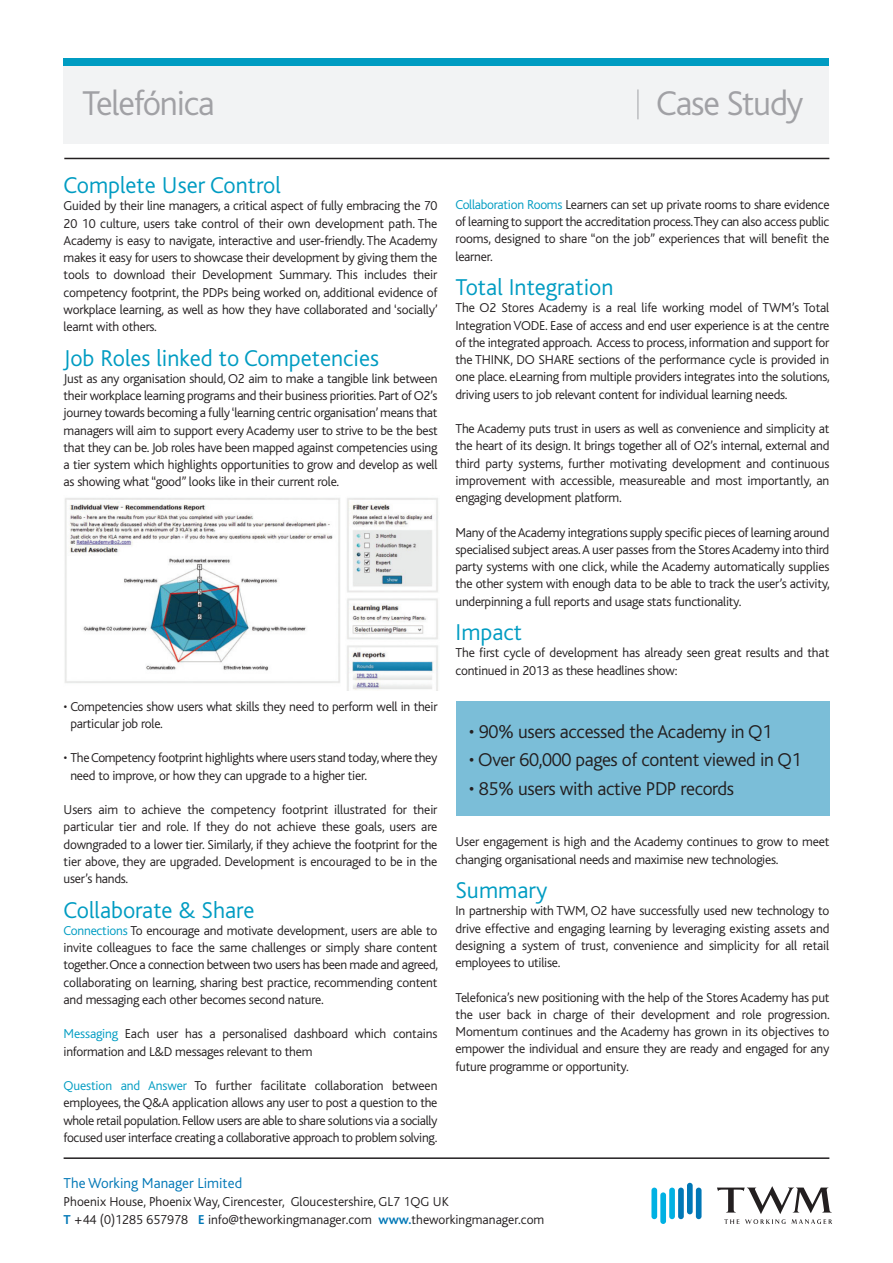
<style>
.page{position:relative;width:893px;height:1263px;background:#fff}
.page>*{position:absolute;margin:0;border:0;box-sizing:border-box;transform-origin:0 0}
.t1{font:300 36px "Bliss";letter-spacing:-.035em;color:#a1a1a5}
.t2{font:300 24px "Bliss";color:#009cc2}
.t3{font:300 19.5px "Bliss";letter-spacing:-.02em;color:#231f20}
.t4{font:300 15px "Bliss";color:#0077b6}
.t5{font:300 13.5px/17.2px "Bliss";letter-spacing:-.02em;color:#231f20;text-align:justify}
.t6{font:300 13.5px/18px "Bliss";color:#231f20}
.s1{color:#009cc2}
.s2{font-weight:700;color:#0077b6}
</style>
<div class="page">
<div style="left:456px;top:702px;width:373px;height:114px;background:#7bbed8"></div>
<div style="left:64px;top:65px;width:765px;height:79px;background:#f2f3f4"></div>
<hr style="left:64px;top:158px;width:765px;height:1px;background:#231f20">
<hr style="left:64px;top:1157px;width:765px;height:2px;background:#231f20">
<div style="left:64px;top:58px;width:765px;height:7px;background:#009cc2"></div>
<hr style="left:637px;top:89px;width:1px;height:30px;background:#a1a1a5">
<div style="left:651px;top:1188px;width:6px;height:31px;background:#00b1e3;border-radius:3px"></div>
<div style="left:660px;top:1192px;width:6px;height:32px;background:#00b1e3;border-radius:3px"></div>
<div style="left:669px;top:1188px;width:6px;height:31px;background:#00b1e3;border-radius:3px"></div>
<div style="left:678px;top:1188px;width:5px;height:31px;background:#0077b6;border-radius:3px"></div>
<div style="left:687px;top:1183px;width:5px;height:31px;background:#0077b6;border-radius:3px"></div>
<div style="left:695px;top:1188px;width:6px;height:31px;background:#0077b6;border-radius:3px"></div>
<svg style="left:717px;top:1186px;width:115px;height:38px"></svg>
<img style="left:65px;top:498px;width:373px;height:192px">
<h1 class="t1" style="left:82px;top:90px;width:134px">Telefónica</h1>
<h1 class="t1" style="left:656px;top:90px;width:149px">Case Study</h1>
<h2 class="t2" style="left:64px;top:176px;width:219px">Complete User Control</h2>
<p class="t5" style="left:64px;top:199px;width:376px">Guided by their line managers, a critical aspect of fully embracing the 70<br>20 10 culture, users take control of their own development path. The Academy is easy to navigate, interactive and user-friendly. The Academy makes it easy for users to showcase their development by giving them the tools to download their Development Summary. This includes their competency footprint, the PDPs being worked on, additional evidence of workplace learning, as well as how they have collaborated and ‘socially’ learnt with others.</p>
<h2 class="t2" style="left:64px;top:349px;width:317px">Job Roles linked to Competencies</h2>
<p class="t5" style="left:64px;top:371px;width:375px">Just as any organisation should, O2 aim to make a tangible link between their workplace learning programs and their business priorities. Part of O2’s journey towards becoming a fully ‘learning centric organisation’ means that managers will aim to support every Academy user to strive to be the best that they can be. Job roles have been mapped against competencies using a tier system which highlights opportunities to grow and develop as well as showing what “good” looks like in their current role.</p>
<p class="t5" style="left:70px;top:699px;width:369px;text-indent:-7px">• Competencies show users what skills they need to perform well in their particular job role.</p>
<p class="t5" style="left:70px;top:751px;width:368px;text-indent:-7px">• The Competency footprint highlights where users stand today, where they need to improve, or how they can upgrade to a higher tier.</p>
<p class="t5" style="left:64px;top:802px;width:375px">Users aim to achieve the competency footprint illustrated for their particular tier and role. If they do not achieve these goals, users are downgraded to a lower tier. Similarly, if they achieve the footprint for the tier above, they are upgraded. Development is encouraged to be in the user’s hands.</p>
<h2 class="t2" style="left:64px;top:901px;width:192px">Collaborate &amp; Share</h2>
<p class="t5" style="left:64px;top:923px;width:376px"><span class="s1">Connections</span> To encourage and motivate development, users are able to invite colleagues to face the same challenges or simply share content together. Once a connection between two users has been made and agreed, collaborating on learning, sharing best practice, recommending content and messaging each other becomes second nature.</p>
<p class="t5" style="left:64px;top:1027px;width:375px"><span class="s1">Messaging</span> Each user has a personalised dashboard which contains information and L&amp;D messages relevant to them</p>
<p class="t5" style="left:64px;top:1078px;width:375px"><span class="s1">Question and Answer</span> To further facilitate collaboration between employees, the Q&amp;A application allows any user to post a question to the whole retail population. Fellow users are able to share solutions via a socially focused user interface creating a collaborative approach to problem solving.</p>
<p class="t5" style="left:455px;top:197px;width:375px"><span class="s1">Collaboration Rooms</span> Learners can set up private rooms to share evidence of learning to support the accreditation process. They can also access public rooms, designed to share “on the job” experiences that will benefit the learner.</p>
<h2 class="t2" style="left:455px;top:278px;width:159px">Total Integration</h2>
<p class="t5" style="left:455px;top:301px;width:376px">The O2 Stores Academy is a real life working model of TWM’s Total Integration VODE. Ease of access and end user experience is at the centre of the integrated approach. Access to process, information and support for the THINK, DO SHARE sections of the performance cycle is provided in one place. eLearning from multiple providers integrates into the solutions, driving users to job relevant content for individual learning needs.</p>
<p class="t5" style="left:455px;top:421px;width:375px">The Academy puts trust in users as well as convenience and simplicity at the heart of its design. It brings together all of O2’s internal, external and third party systems, further motivating development and continuous improvement with accessible, measureable and most importantly, an engaging development platform.</p>
<p class="t5" style="left:455px;top:525px;width:376px">Many of the Academy integrations supply specific pieces of learning around specialised subject areas. A user passes from the Stores Academy into third party systems with one click, while the Academy automatically supplies the other system with enough data to be able to track the user’s activity, underpinning a full reports and usage stats functionality.</p>
<h2 class="t2" style="left:455px;top:623px;width:68px">Impact</h2>
<p class="t5" style="left:455px;top:646px;width:375px">The first cycle of development has already seen great results and that continued in 2013 as these headlines show:</p>
<h3 class="t3" style="left:469px;top:724px;width:305px">• 90% users accessed the Academy in Q1</h3>
<h3 class="t3" style="left:469px;top:752px;width:334px">• Over 60,000 pages of content viewed in Q1</h3>
<h3 class="t3" style="left:469px;top:781px;width:267px">• 85% users with active PDP records</h3>
<p class="t5" style="left:455px;top:835px;width:375px">User engagement is high and the Academy continues to grow to meet changing organisational needs and maximise new technologies.</p>
<h2 class="t2" style="left:455px;top:881px;width:93px">Summary</h2>
<p class="t5" style="left:455px;top:904px;width:375px">In partnership with TWM, O2 have successfully used new technology to drive effective and engaging learning by leveraging existing assets and designing a system of trust, convenience and simplicity for all retail employees to utilise.</p>
<p class="t5" style="left:455px;top:990px;width:376px">Telefonica’s new positioning with the help of the Stores Academy has put the user back in charge of their development and role progression.<br>Momentum continues and the Academy has grown in its objectives to empower the individual and ensure they are ready and engaged for any future programme or opportunity.</p>
<p class="t4" style="left:64px;top:1177px;width:180px">The Working Manager Limited</p>
<p class="t6" style="left:64px;top:1194px;width:482px">Phoenix House, Phoenix Way, Cirencester, Gloucestershire, GL7 1QG UK<br><span class="s2">T</span> +44 (0)1285 657978 <span class="s2">E</span> info@theworkingmanager.com <span class="s2">www.</span>theworkingmanager.com</p>
</div>
